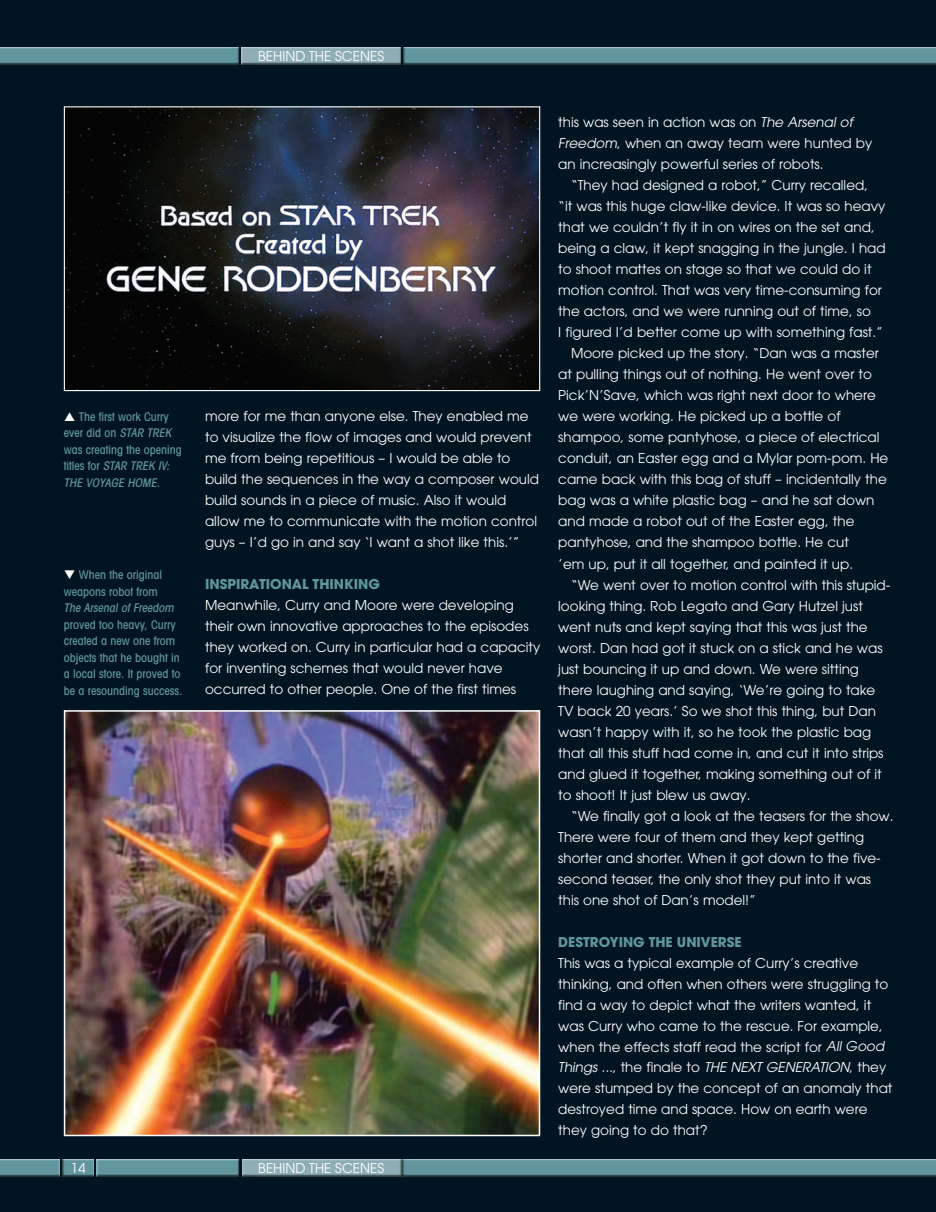
<style>
.page{position:relative;width:936px;height:1212px;background:#fff}
.page>*{position:absolute;margin:0;border:0;box-sizing:border-box;transform-origin:0 0}
.t1{font:13.5px/21px "Avant Garde";color:#fff}
.t2{font:700 13.5px "Avant Garde";color:#61969e}
.t3{font:500 condensed 12px/16.5px "Avant Garde LT";color:#61969e}
.t4{font:italic 500 condensed 12px "Avant Garde LT";color:#61969e}
.s1{font-style:italic}
.s2{color:#fff}
.s3{font-family:"Avant Garde LT";font-style:italic}
</style>
<div class="page">
<div style="left:0;top:0;width:935px;height:1212px;background:#001421"></div>
<div style="left:240px;top:46px;width:162px;height:19px;background:#231f20;opacity:.75"></div>
<div style="left:240px;top:1158px;width:162px;height:18px;background:#231f20;opacity:.75"></div>
<div style="left:0;top:46px;width:240px;height:19px;background:#231f20;opacity:.75"></div>
<div style="left:95px;top:1158px;width:145px;height:18px;background:#231f20;opacity:.75"></div>
<div style="left:61px;top:1158px;width:34px;height:18px;background:#231f20;opacity:.75"></div>
<div style="left:0;top:1158px;width:60px;height:18px;background:#231f20;opacity:.75"></div>
<img style="left:67px;top:713px;width:470px;height:420px">
<div style="left:64px;top:710px;width:476px;height:426px;border:2px solid #fff"></div>
<div style="left:403px;top:46px;width:532px;height:19px;background:#231f20;opacity:.75"></div>
<div style="left:402px;top:1158px;width:533px;height:18px;background:#231f20;opacity:.75"></div>
<img style="left:66px;top:108px;width:472px;height:281px">
<div style="left:64px;top:106px;width:476px;height:285px;border:1px solid #fff"></div>
<p class="t1" style="left:258px;top:46px;width:127px">BEHIND THE SCENES</p>
<p class="t3" style="left:64px;top:408px;width:119px;text-indent:15px">The first work Curry ever did on <span class="s1">STAR TREK </span>was creating the opening t i t l e s fo r <span class="s1">STAR TREK IV:<br>THE VOYAGE HOME</span>.</p>
<p class="t3" style="left:64px;top:566px;width:100px"><span class="s2">❑</span> When the original weapons robot from</p>
<p class="t4" style="left:64px;top:600px;width:114px">The Arsenal of Freedom</p>
<p class="t3" style="left:64px;top:616px;width:120px">proved too heavy, Curry created a new one from objects that he bought in a local store. It proved to be a resounding success.</p>
<p class="t1" style="left:205px;top:406px;width:335px">more for me than anyone else. They enabled me to visualize the flow of images and would prevent me from being repetitious – I would be able to build the sequences in the way a composer would build sounds in a piece of music. Also it would allow me to communicate with the motion control guys – I’d go in and say ‘I want a shot like this.’”</p>
<p class="t2" style="left:205px;top:576px;width:176px">INSPIRATIONAL THINKING</p>
<p class="t1" style="left:205px;top:595px;width:337px">Meanwhile, Curry and Moore were developing their own innovative approaches to the episodes they worked on. Curry in particular had a capacity for inventing schemes that would never have occurred to other people. One of the first times</p>
<p class="t1" style="left:71px;top:1157px;width:16px">14</p>
<p class="t1" style="left:258px;top:1157px;width:127px">BEHIND THE SCENES</p>
<p class="t1" style="left:558px;top:112px;width:315px">this was seen in action was on <span class="s1">The Arsenal of<br>Freedom</span>, when an away team were hunted by an increasingly powerful series of robots.</p>
<p class="t1" style="left:571px;top:175px;width:298px">“They had designed a robot,” Curry recalled,</p>
<p class="t1" style="left:558px;top:196px;width:328px">“it was this huge claw-like device. It was so heavy</p>
<p class="t1" style="left:558px;top:217px;width:318px">that we couldn’t fly it in on wires on the set and,</p>
<p class="t1" style="left:558px;top:238px;width:329px">being a claw, it kept snagging in the jungle. I had</p>
<p class="t1" style="left:558px;top:259px;width:315px">to shoot mattes on stage so that we could do it</p>
<p class="t1" style="left:558px;top:280px;width:325px">motion control. That was very time-consuming for</p>
<p class="t1" style="left:558px;top:301px;width:314px">the actors, and we were running out of time, so</p>
<p class="t1" style="left:558px;top:322px;width:326px">I figured I’d better come up with something fast.”</p>
<p class="t1" style="left:571px;top:343px;width:309px">Moore picked up the story. “Dan was a master</p>
<p class="t1" style="left:558px;top:364px;width:315px">at pulling things out of nothing. He went over to</p>
<p class="t1" style="left:558px;top:385px;width:319px">Pick’N’Save, which was right next door to where</p>
<p class="t1" style="left:558px;top:406px;width:284px">we were working. He picked up a bottle of</p>
<p class="t1" style="left:558px;top:427px;width:322px">shampoo, some pantyhose, a piece of electrical</p>
<p class="t1" style="left:558px;top:448px;width:331px">conduit, an Easter egg and a Mylar pom-pom. He</p>
<p class="t1" style="left:558px;top:469px;width:330px">came back with this bag of stuff – incidentally the</p>
<p class="t1" style="left:558px;top:490px;width:318px">bag was a white plastic bag – and he sat down</p>
<p class="t1" style="left:558px;top:511px;width:298px">and made a robot out of the Easter egg, the</p>
<p class="t1" style="left:558px;top:532px;width:292px">pantyhose, and the shampoo bottle. He cut</p>
<p class="t1" style="left:558px;top:553px;width:296px">’em up, put it all together, and painted it up.</p>
<p class="t1" style="left:571px;top:574px;width:321px">“We went over to motion control with this stupid-</p>
<p class="t1" style="left:558px;top:595px;width:306px">looking thing. Rob Legato and Gary Hutzel just</p>
<p class="t1" style="left:558px;top:616px;width:311px">went nuts and kept saying that this was just the</p>
<p class="t1" style="left:558px;top:637px;width:326px">worst. Dan had got it stuck on a stick and he was</p>
<p class="t1" style="left:558px;top:658px;width:302px">just bouncing it up and down. We were sitting</p>
<p class="t1" style="left:558px;top:679px;width:318px">there laughing and saying, ‘We’re going to take</p>
<p class="t1" style="left:558px;top:700px;width:319px">TV back 20 years.’ So we shot this thing, but Dan</p>
<p class="t1" style="left:558px;top:721px;width:314px">wasn’t happy with it, so he took the plastic bag</p>
<p class="t1" style="left:558px;top:742px;width:327px">that all this stuff had come in, and cut it into strips</p>
<p class="t1" style="left:558px;top:763px;width:325px">and glued it together, making something out of it</p>
<p class="t1" style="left:558px;top:784px;width:194px">to shoot! It just blew us away.</p>
<p class="t1" style="left:571px;top:805px;width:324px">“We finally got a look at the teasers for the show.</p>
<p class="t1" style="left:558px;top:826px;width:307px">There were four of them and they kept getting</p>
<p class="t1" style="left:558px;top:847px;width:324px">shorter and shorter. When it got down to the five-</p>
<p class="t1" style="left:558px;top:868px;width:314px">second teaser, the only shot they put into it was</p>
<p class="t1" style="left:558px;top:889px;width:199px">this one shot of Dan’s model!”</p>
<p class="t2" style="left:558px;top:933px;width:185px">DESTROYING THE UNIVERSE</p>
<p class="t1" style="left:558px;top:952px;width:336px">This was a typical example of Curry’s creative thinking, and often when others were struggling to find a way to depict what the writers wanted, it was Curry who came to the rescue. For example, when the effects staff read the script for <span class="s1">All Good Things ...</span>, the finale to <span class="s3">THE NEXT GENERATION</span>, they were stumped by the concept of an anomaly that destroyed time and space. How on earth were they going to do that?</p>
</div>
